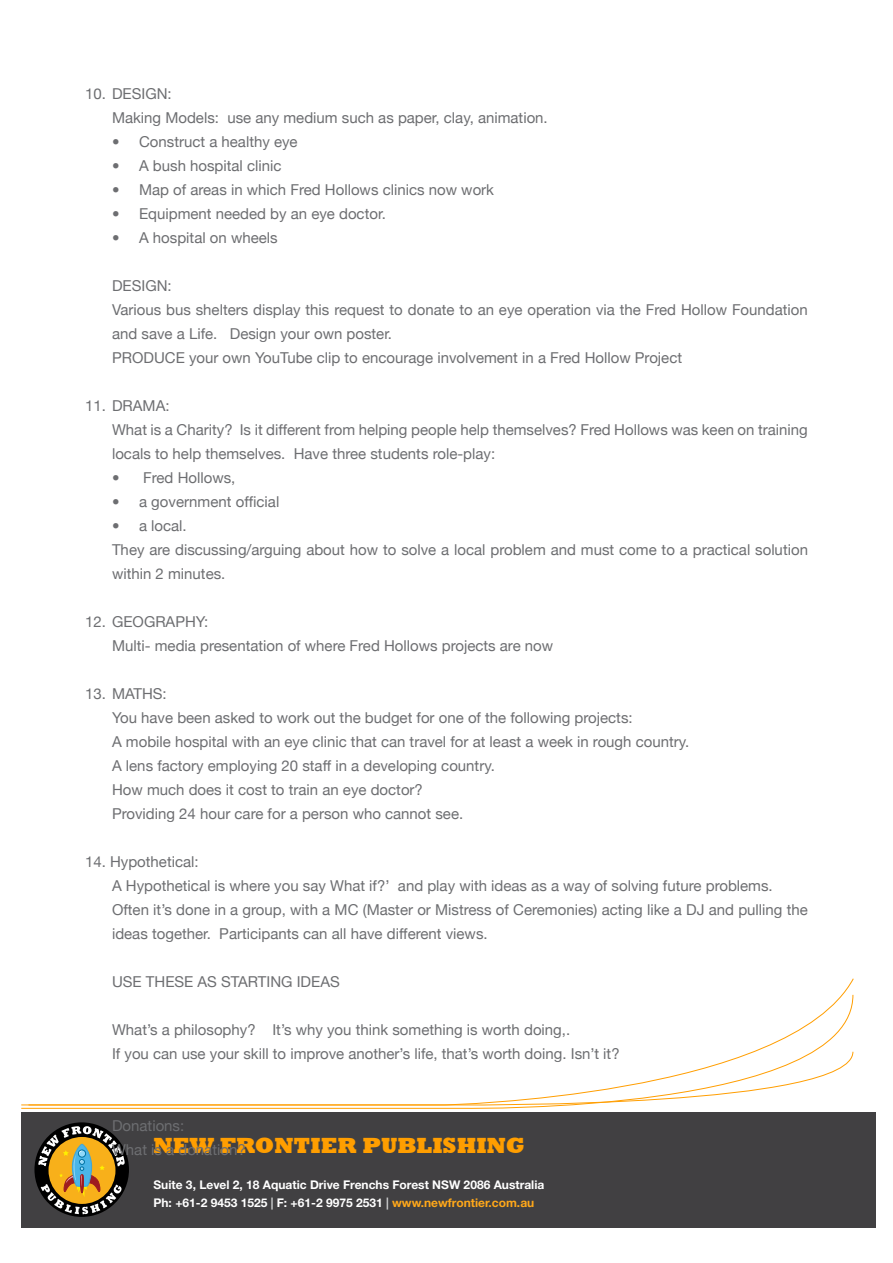
<style>
.page{position:relative;width:893px;height:1263px;background:#fff}
.page>*{position:absolute;margin:0;border:0;box-sizing:border-box;transform-origin:0 0}
.t1{font:800 22.5px "Rockwell";color:#ff9e00}
.t2{font:15px/24px "Helvetica Neue";color:#6d6e71}
.t3{font:700 12px/18px "Helvetica Neue";color:#fff}
.s1{color:#d1d3d4}
.s2{color:#ffa81a}
</style>
<div class="page">
<div style="left:21px;top:1112px;width:855px;height:115px;background:#414042"></div>
<svg style="left:21px;top:994px;width:832px;height:115px"></svg>
<svg style="left:28px;top:1051px;width:825px;height:56px"></svg>
<div style="left:34px;top:1122px;width:95px;height:95px;background:#000;border-radius:50%"></div>
<svg style="left:38px;top:1126px;width:87px;height:88px"></svg>
<p class="t2" style="left:112px;top:82px;width:437px;text-indent:-27px">10. DESIGN:<br>Making Models: use any medium such as paper, clay, animation.</p>
<p class="t2" style="left:112px;top:130px;width:187px">• Construct a healthy eye</p>
<p class="t2" style="left:112px;top:154px;width:171px">• A bush hospital clinic</p>
<p class="t2" style="left:112px;top:178px;width:383px">• Map of areas in which Fred Hollows clinics now work</p>
<p class="t2" style="left:112px;top:202px;width:275px">• Equipment needed by an eye doctor.</p>
<p class="t2" style="left:112px;top:226px;width:167px">• A hospital on wheels</p>
<p class="t2" style="left:112px;top:274px;width:697px">DESIGN:<br>Various bus shelters display this request to donate to an eye operation via the Fred Hollow Foundation and save a Life. Design your own poster.<br>PRODUCE your own YouTube clip to encourage involvement in a Fred Hollow Project</p>
<p class="t2" style="left:112px;top:394px;width:697px;text-indent:-27px">11. DRAMA:<br>What is a Charity? Is it different from helping people help themselves? Fred Hollows was keen on training locals to help themselves. Have three students role-play:</p>
<p class="t2" style="left:112px;top:466px;width:125px">• Fred Hollows,</p>
<p class="t2" style="left:112px;top:490px;width:169px">• a government official</p>
<p class="t2" style="left:112px;top:514px;width:697px">• a local.<br>They are discussing/arguing about how to solve a local problem and must come to a practical solution within 2 minutes.</p>
<p class="t2" style="left:85px;top:610px;width:50px">12. Geography</p>
<p class="t2" style="left:112px;top:610px;width:443px;text-indent:92px">:<br>Multi- media presentation of where Fred Hollows projects are now</p>
<p class="t2" style="left:112px;top:682px;width:579px;text-indent:-27px">13. MATHS:<br>You have been asked to work out the budget for one of the following projects:<br>A mobile hospital with an eye clinic that can travel for at least a week in rough country.<br>A lens factory employing 20 staff in a developing country.<br>How much does it cost to train an eye doctor?<br>Providing 24 hour care for a person who cannot see.</p>
<p class="t2" style="left:112px;top:850px;width:697px;text-indent:-27px">14. Hypothetical:<br>A Hypothetical is where you say What if?’ and play with ideas as a way of solving future problems.<br>Often it’s done in a group, with a MC (Master or Mistress of Ceremonies) acting like a DJ and pulling the ideas together. Participants can all have different views.</p>
<p class="t2" style="left:112px;top:970px;width:45px">Use these</p>
<p class="t2" style="left:198px;top:970px;width:34px">as starting</p>
<p class="t2" style="left:297px;top:970px;width:10px">ideas</p>
<p class="t2" style="left:112px;top:1018px;width:509px">What’s a philosophy? It’s why you think something is worth doing,.<br>If you can use your skill to improve another’s life, that’s worth doing. Isn’t it?</p>
<p class="t2" style="left:112px;top:1114px;width:135px">Donations:<br>What is a donation?</p>
<h1 class="t1" style="left:154px;top:1133px;width:373px">NEW FRONTIER PUBLISHING</h1>
<p class="t3" style="left:154px;top:1176px;width:392px">Suite 3, Level 2, 18 Aquatic Drive Frenchs Forest NSW 2086 Australia<br>Ph: +61-2 9453 1525 <span class="s1">|</span> F: +61-2 9975 2531 <span class="s1">|</span> <span class="s2">www.newfrontier.com.au</span></p>
</div>
